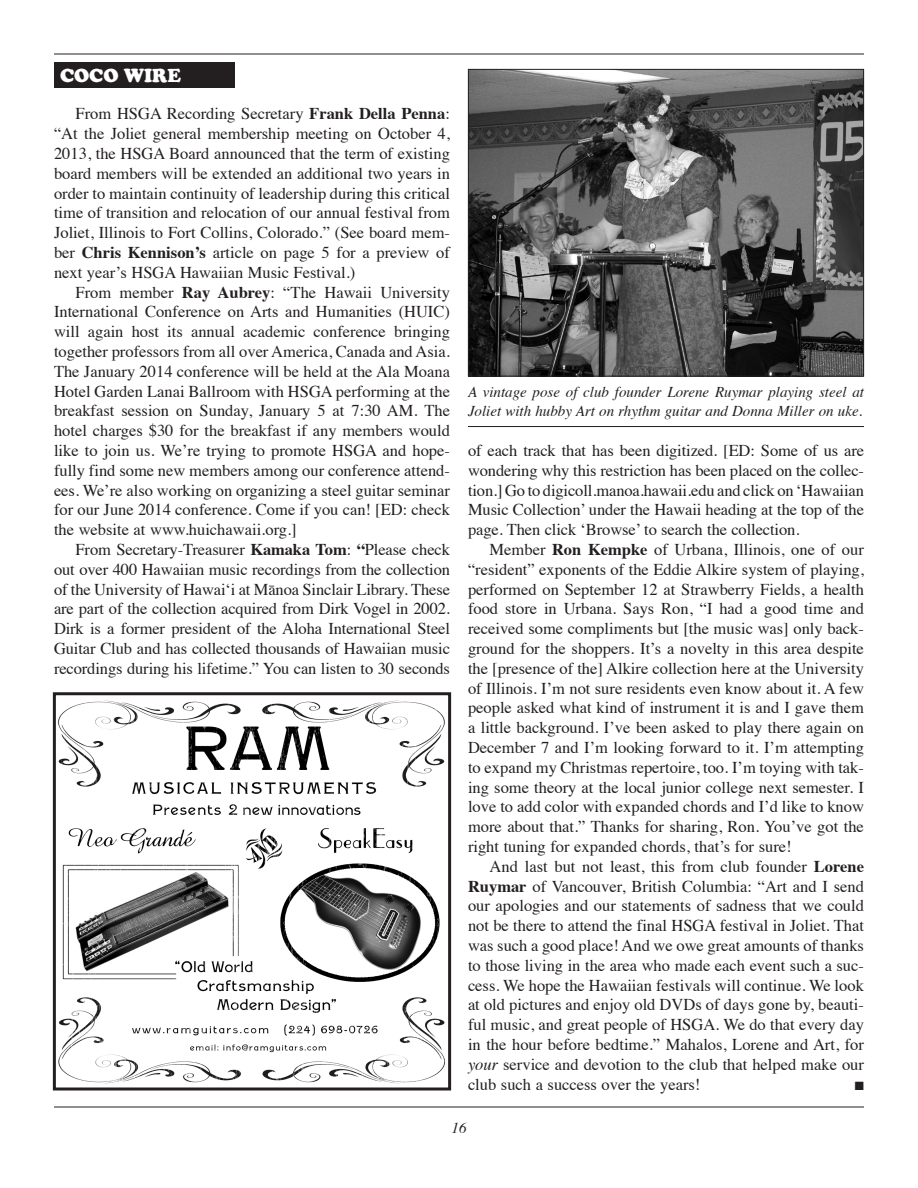
<style>
.page{position:relative;width:918px;height:1188px;background:#fff}
.page>*{position:absolute;margin:0;border:0;box-sizing:border-box;transform-origin:0 0}
.t1{font:900 19.5px "Cooper";color:#fff}
.Body_Text_Indent{font:16.5px/19.8px "Times";color:#231f20;text-align:justify}
.Caption_Below{font:italic 15px/19.8px "Times";color:#231f20}
.Body_Text_Indent-2{font:12px "Zapf Dingbats ITC";color:#231f20}
.s1{font-weight:700}
.s2{font-style:italic}
</style>
<div class="page">
<hr style="left:468px;top:426px;width:396px;height:1px;background:#231f20">
<img style="left:470px;top:71px;width:392px;height:303px">
<div style="left:468px;top:69px;width:396px;height:307px;border:1px solid #231f20"></div>
<div style="left:54px;top:63px;width:181px;height:25px;background:#231f20"></div>
<img style="left:58px;top:700px;width:388px;height:384px">
<div style="left:53px;top:692px;width:398px;height:398px;border:3px solid #231f20"></div>
<hr style="left:54px;top:54px;width:810px;height:1px;background:#231f20">
<hr style="left:54px;top:1107px;width:810px;height:1px;background:#231f20">
<p class="t1" style="left:60px;top:64px;width:122px">COCO WIRE</p>
<p class="Body_Text_Indent" style="left:54px;top:103px;width:398px;text-indent:22px">From HSGA Recording Secretary <span class="s1">Frank Della Penna</span>: “At the Joliet general membership meeting on October 4, 2013, the HSGA Board announced that the term of existing board members will be extended an additional two years in order to maintain continuity of leadership during this critical time of transition and relocation of our annual festival from Joliet, Illinois to Fort Collins, Colorado.” (See board mem&shy;ber <span class="s1">Chris Kennison’s</span> article on page 5 for a preview of next year’s HSGA Hawaiian Music Festival.)</p>
<p class="Body_Text_Indent" style="left:54px;top:281px;width:398px;text-indent:22px">From member <span class="s1">Ray Aubrey</span>: “The Hawaii University International Conference on Arts and Humanities (HUIC) will again host its annual academic conference bringing together professors from all over America, Canada and Asia.<br>The January 2014 conference will be held at the Ala Moana Hotel Garden Lanai Ballroom with HSGA performing at the breakfast session on Sunday, January 5 at 7:30 AM. The hotel charges $30 for the breakfast if any members would like to join us. We’re trying to promote HSGA and hope&shy;fully find some new members among our conference attend&shy;ees. We’re also working on organizing a steel guitar seminar for our June 2014 conference. Come if you can! [ED: check the website at www.huichawaii.org.]</p>
<p class="Body_Text_Indent" style="left:54px;top:538px;width:398px;text-indent:22px">From Secretary-Treasurer <span class="s1">Kamaka Tom</span>: <span class="s1">“</span>Please check out over 400 Hawaiian music recordings from the collection of the University of Hawai‘i at Mānoa Sinclair Library. These are part of the collection acquired from Dirk Vogel in 2002.<br>Dirk is a former president of the Aloha International Steel Guitar Club and has collected thousands of Hawaiian music recordings during his lifetime.” You can listen to 30 seconds</p>
<p class="Caption_Below" style="left:468px;top:381px;width:398px">A vintage pose of club founder Lorene Ruymar playing steel at<br>Joliet with hubby Art on rhythm guitar and Donna Miller on uke.</p>
<p class="Body_Text_Indent" style="left:468px;top:439px;width:398px">of each track that has been digitized. [ED: Some of us are wondering why this restriction has been placed on the collec&shy;tion.] Go to digicoll.manoa.hawaii.edu and click on ‘Hawaiian Music Collection’ under the Hawaii heading at the top of the page. Then click ‘Browse’ to search the collection.</p>
<p class="Body_Text_Indent" style="left:468px;top:538px;width:398px;text-indent:22px">Member <span class="s1">Ron Kempke</span> of Urbana, Illinois, one of our “resident” exponents of the Eddie Alkire system of playing, performed on September 12 at Strawberry Fields, a health food store in Urbana. Says Ron, “I had a good time and received some compliments but [the music was] only back&shy;ground for the shoppers. It’s a novelty in this area despite the [presence of the] Alkire collection here at the University of Illinois. I’m not sure residents even know about it. A few people asked what kind of instrument it is and I gave them a little background. I’ve been asked to play there again on December 7 and I’m looking forward to it. I’m attempting to expand my Christmas repertoire, too. I’m toying with tak&shy;ing some theory at the local junior college next semester. I love to add color with expanded chords and I’d like to know more about that.” Thanks for sharing, Ron. You’ve got the right tuning for expanded chords, that’s for sure!</p>
<p class="Body_Text_Indent" style="left:468px;top:855px;width:398px;text-indent:22px">And last but not least, this from club founder <span class="s1">Lorene Ruymar</span> of Vancouver, British Columbia: “Art and I send our apologies and our statements of sadness that we could not be there to attend the final HSGA festival in Joliet. That was such a good place! And we owe great amounts of thanks to those living in the area who made each event such a suc&shy;cess. We hope the Hawaiian festivals will continue. We look at old pictures and enjoy old DVDs of days gone by, beauti&shy;ful music, and great people of HSGA. We do that every day in the hour before bedtime.” Mahalos, Lorene and Art, for <span class="s2">your</span> service and devotion to the club that helped make our club such a success over the years!</p>
<p class="Body_Text_Indent-2" style="left:855px;top:1080px;width:11px">■</p>
<p class="Caption_Below" style="left:452px;top:1117px;width:16px">16</p>
</div>
